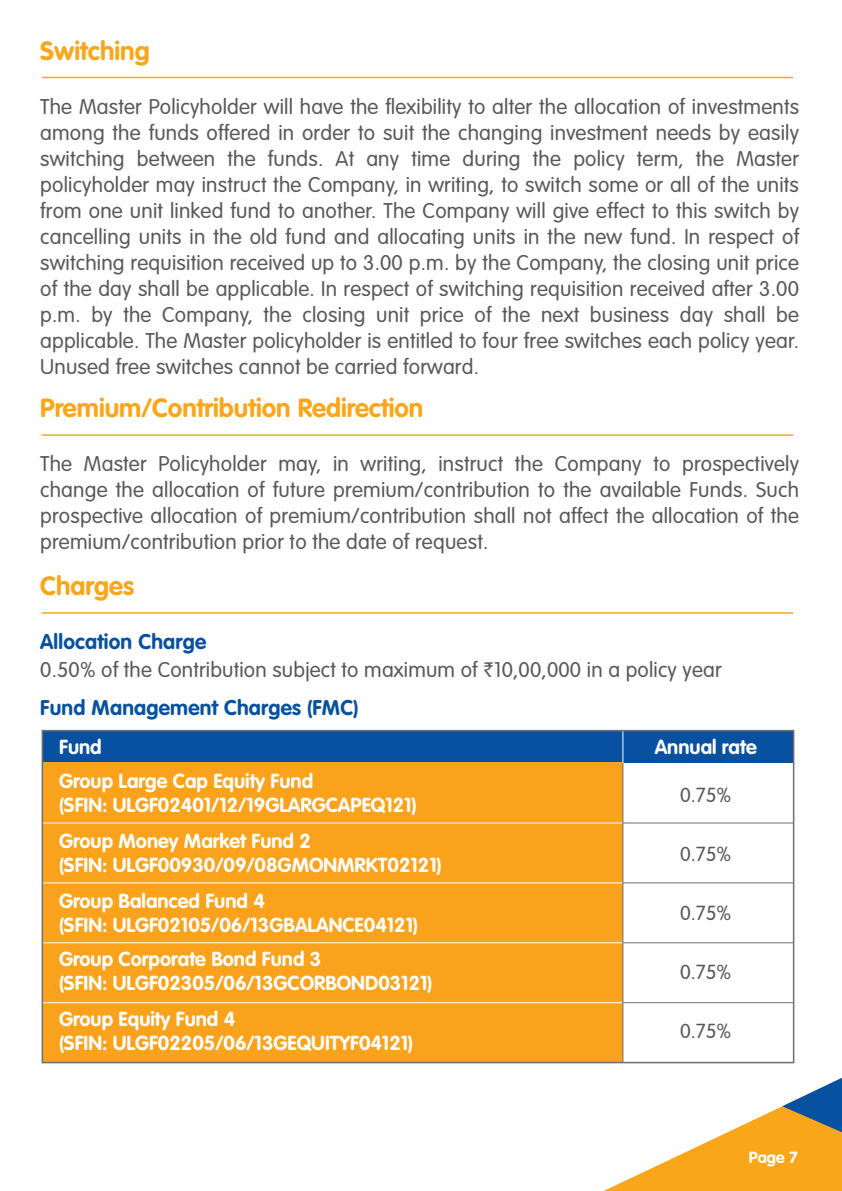
<style>
.page{position:relative;width:842px;height:1191px;background:#fff}
.page>*{position:absolute;margin:0;border:0;box-sizing:border-box;transform-origin:0 0}
.t1{font:700 26px "VAG Rounded Std";color:#faa61a}
.t2{font:300 21px/26px "VAG Rounded Std";letter-spacing:.01em;color:#58595b;text-align:justify}
.t3{font:700 21px "VAG Rounded Std";letter-spacing:.01em;color:#0751a0}
.t4{font:700 20px/36px "VAG Rounded Std";color:#fff}
.t5{font:300 20px "VAG Rounded Std";color:#58595b}
.t6{font:700 16px "VAG Rounded Std";color:#fff}
.s1{font-weight:700;color:#0751a0}
.s2{font-family:"Rupee";font-weight:400}
</style>
<div class="page">
<svg style="left:604px;top:1077px;width:238px;height:114px"></svg>
<hr style="left:42px;top:434px;width:751px;height:2px;background:#faa61a">
<hr style="left:42px;top:77px;width:751px;height:1px;background:#faa61a">
<hr style="left:42px;top:612px;width:751px;height:1px;background:#faa61a">
<div style="left:42px;top:730px;width:752px;height:33px;background:#0751a0"></div>
<div style="left:42px;top:762px;width:581px;height:300px;background:#faa21b"></div>
<hr style="left:42px;top:822px;width:581px;height:1px;background:#fff">
<hr style="left:623px;top:822px;width:171px;height:1px;background:#6d6e71">
<hr style="left:623px;top:942px;width:171px;height:1px;background:#6d6e71">
<hr style="left:623px;top:1002px;width:171px;height:1px;background:#6d6e71">
<hr style="left:623px;top:882px;width:171px;height:1px;background:#6d6e71">
<hr style="left:42px;top:882px;width:581px;height:1px;background:#fff">
<hr style="left:42px;top:942px;width:581px;height:1px;background:#fff">
<hr style="left:42px;top:1002px;width:581px;height:1px;background:#fff">
<hr style="left:622px;top:763px;width:1px;height:299px;background:#6d6e71">
<hr style="left:622px;top:730px;width:1px;height:33px;background:#fff">
<div style="left:42px;top:730px;width:752px;height:333px;border:2px solid #6d6e71"></div>
<p class="t1" style="left:40px;top:35px;width:111px">Switching</p>
<p class="t2" style="left:40px;top:94px;width:760px">The Master Policyholder will have the flexibility to alter the allocation of investments among the funds offered in order to suit the changing investment needs by easily switching between the funds. At any time during the policy term, the Master policyholder may instruct the Company, in writing, to switch some or all of the units from one unit linked fund to another. The Company will give effect to this switch by cancelling units in the old fund and allocating units in the new fund. In respect of switching requisition received up to 3.00 p.m. by the Company, the closing unit price of the day shall be applicable. In respect of switching requisition received after 3.00 p.m. by the Company, the closing unit price of the next business day shall be applicable. The Master policyholder is entitled to four free switches each policy year.<br>Unused free switches cannot be carried forward.</p>
<p class="t1" style="left:40px;top:393px;width:385px">Premium/Contribution Redirection</p>
<p class="t2" style="left:40px;top:452px;width:760px">The Master Policyholder may, in writing, instruct the Company to prospectively change the allocation of future premium/contribution to the available Funds. Such prospective allocation of premium/contribution shall not affect the allocation of the premium/contribution prior to the date of request.</p>
<p class="t1" style="left:40px;top:571px;width:95px">Charges</p>
<p class="t2" style="left:40px;top:628px;width:683px;line-height:28px"><span class="s1">Allocation Charge<br></span>0.50% of the Contribution subject to maximum of <span class="s2">`</span>10,00,000 in a policy year</p>
<p class="t3" style="left:40px;top:695px;width:320px">Fund Management Charges (FMC)</p>
<p class="t4" style="left:59px;top:730px;width:256px;line-height:34px">Fund<br>Group Large Cap Equity Fund</p>
<p class="t4" style="left:59px;top:787px;width:359px">(SFIN: ULGF02401/12/19GLARGCAPEQ121)<br>Group Money Market Fund 2</p>
<p class="t4" style="left:59px;top:847px;width:384px">(SFIN: ULGF00930/09/08GMONMRKT02121)<br>Group Balanced Fund 4</p>
<p class="t4" style="left:59px;top:908px;width:360px;line-height:34px">(SFIN: ULGF02105/06/13GBALANCE04121)<br>Group Corporate Bond Fund 3</p>
<p class="t4" style="left:59px;top:965px;width:375px">(SFIN: ULGF02305/06/13GCORBOND03121)<br>Group Equity Fund 4</p>
<p class="t4" style="left:59px;top:1025px;width:355px">(SFIN: ULGF02205/06/13GEQUITYF04121)</p>
<p class="t4" style="left:655px;top:729px;width:104px">Annual rate</p>
<p class="t5" style="left:680px;top:783px;width:53px">0.75%</p>
<p class="t5" style="left:680px;top:842px;width:53px">0.75%</p>
<p class="t5" style="left:680px;top:901px;width:53px">0.75%</p>
<p class="t5" style="left:680px;top:960px;width:53px">0.75%</p>
<p class="t5" style="left:680px;top:1019px;width:53px">0.75%</p>
<p class="t6" style="left:749px;top:1147px;width:50px">Page 7</p>
</div>
